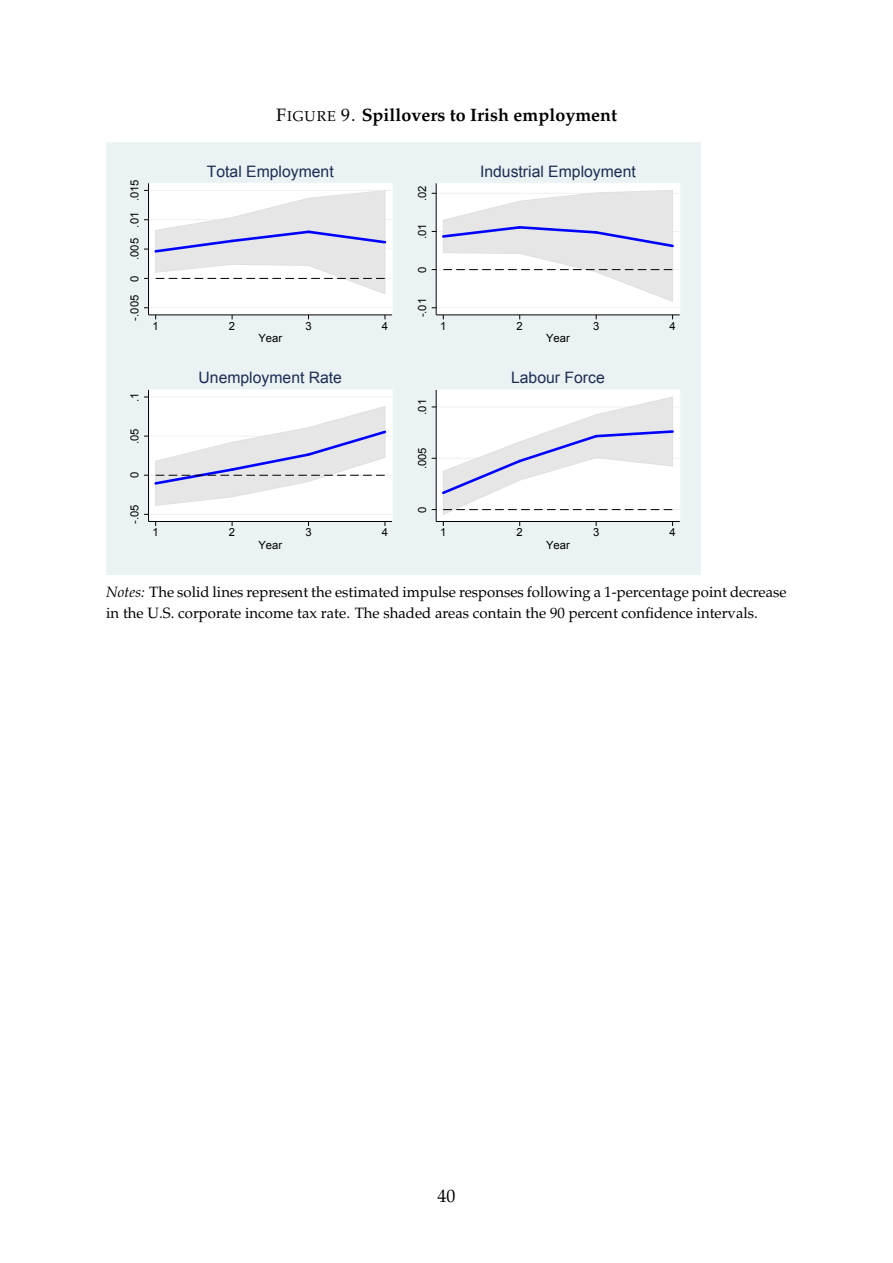
<style>
.page{position:relative;width:893px;height:1263px;background:#fff}
.page>*{position:absolute;margin:0;border:0;box-sizing:border-box;transform-origin:0 0}
.t1{font:700 18px "URW Palladio L";color:#000}
.t2{font:18px "URW Palladio L Roma";color:#000}
.t3{font:15.75px "Arial";color:#1e2d53}
.t4{font:15px/21.6px "URW Palladio L Roma";color:#000}
.t5{font:11.25px "Arial";color:#000}
.s1{font-family:"URW Palladio L Roma";font-weight:400}
.s2{font-family:"URW Palladio L Roma";font-weight:400;font-size:14.4px}
.s3{font-family:"URW Palladio L";font-style:italic}
</style>
<div class="page">
<div style="left:106px;top:143px;width:594px;height:432px;background:#eaf2f3"></div>
<div style="left:148px;top:183px;width:244px;height:132px;background:#fff;border:1px solid #fff"></div>
<hr style="left:149px;top:307px;width:243px;height:1px;background:#eaf2f3">
<hr style="left:149px;top:278px;width:243px;height:1px;background:#eaf2f3">
<hr style="left:149px;top:249px;width:243px;height:1px;background:#eaf2f3">
<hr style="left:149px;top:219px;width:243px;height:1px;background:#eaf2f3">
<hr style="left:149px;top:190px;width:243px;height:1px;background:#eaf2f3">
<hr style="left:148px;top:183px;width:1px;height:132px;background:#000">
<svg style="left:144px;top:190px;width:243px;height:105px"></svg>
<hr style="left:149px;top:315px;width:243px;height:1px;background:#000">
<div style="left:436px;top:183px;width:244px;height:132px;background:#fff;border:1px solid #fff"></div>
<hr style="left:436px;top:307px;width:244px;height:1px;background:#eaf2f3">
<hr style="left:436px;top:269px;width:244px;height:1px;background:#eaf2f3">
<hr style="left:436px;top:231px;width:244px;height:1px;background:#eaf2f3">
<hr style="left:436px;top:193px;width:244px;height:1px;background:#eaf2f3">
<hr style="left:436px;top:183px;width:1px;height:132px;background:#000">
<svg style="left:432px;top:189px;width:242px;height:119px"></svg>
<hr style="left:436px;top:315px;width:244px;height:1px;background:#000">
<div style="left:148px;top:389px;width:244px;height:133px;background:#fff"></div>
<hr style="left:149px;top:514px;width:243px;height:1px;background:#eaf2f3">
<hr style="left:149px;top:475px;width:243px;height:1px;background:#eaf2f3">
<hr style="left:149px;top:436px;width:243px;height:1px;background:#eaf2f3">
<hr style="left:149px;top:396px;width:243px;height:1px;background:#eaf2f3">
<hr style="left:148px;top:390px;width:1px;height:131px;background:#000">
<svg style="left:144px;top:405px;width:243px;height:101px"></svg>
<hr style="left:149px;top:521px;width:243px;height:1px;background:#000">
<div style="left:436px;top:389px;width:244px;height:133px;background:#fff"></div>
<hr style="left:436px;top:509px;width:244px;height:1px;background:#eaf2f3">
<hr style="left:436px;top:458px;width:244px;height:1px;background:#eaf2f3">
<hr style="left:436px;top:406px;width:244px;height:1px;background:#eaf2f3">
<hr style="left:436px;top:390px;width:1px;height:131px;background:#000">
<hr style="left:436px;top:521px;width:244px;height:1px;background:#000">
<svg style="left:432px;top:396px;width:243px;height:130px"></svg>
<p class="t1" style="left:276px;top:109px;width:342px"><span class="s1">F</span><span class="s2">IGURE</span> <span class="s1">9.</span> Spillovers to Irish employment</p>
<p class="t5" style="left:128px;top:260px;width:82px;rotate:-90deg">.005 .01 .015</p>
<p class="t5" style="left:128px;top:321px;width:47px;rotate:-90deg">-.005 0</p>
<p class="t5" style="left:128px;top:402px;width:11px;rotate:-90deg">.1</p>
<p class="t5" style="left:128px;top:444px;width:17px;rotate:-90deg">.05</p>
<p class="t5" style="left:128px;top:478px;width:8px;rotate:-90deg">0</p>
<p class="t5" style="left:128px;top:524px;width:21px;rotate:-90deg">-.05</p>
<p class="t3" style="left:207px;top:162px;width:128px">Total Employment</p>
<p class="t5" style="left:153px;top:319px;width:8px">1</p>
<p class="t5" style="left:229px;top:319px;width:8px">2</p>
<p class="t5" style="left:305px;top:319px;width:8px">3</p>
<p class="t5" style="left:382px;top:319px;width:8px">4</p>
<p class="t5" style="left:258px;top:332px;width:25px">Year</p>
<p class="t3" style="left:199px;top:369px;width:145px">Unemployment Rate</p>
<p class="t5" style="left:153px;top:526px;width:8px">1</p>
<p class="t5" style="left:229px;top:526px;width:8px">2</p>
<p class="t5" style="left:305px;top:526px;width:8px">3</p>
<p class="t5" style="left:382px;top:526px;width:8px">4</p>
<p class="t5" style="left:258px;top:538px;width:25px">Year</p>
<p class="t5" style="left:416px;top:201px;width:17px;rotate:-90deg">.02</p>
<p class="t5" style="left:416px;top:239px;width:17px;rotate:-90deg">.01</p>
<p class="t5" style="left:416px;top:273px;width:8px;rotate:-90deg">0</p>
<p class="t5" style="left:416px;top:317px;width:21px;rotate:-90deg">-.01</p>
<p class="t5" style="left:416px;top:415px;width:17px;rotate:-90deg">.01</p>
<p class="t5" style="left:416px;top:469px;width:23px;rotate:-90deg">.005</p>
<p class="t3" style="left:480px;top:162px;width:157px">Industrial Employment</p>
<p class="t5" style="left:440px;top:319px;width:8px">1</p>
<p class="t5" style="left:517px;top:319px;width:8px">2</p>
<p class="t5" style="left:593px;top:319px;width:8px">3</p>
<p class="t5" style="left:669px;top:319px;width:8px">4</p>
<p class="t5" style="left:546px;top:332px;width:25px">Year</p>
<p class="t3" style="left:511px;top:369px;width:95px">Labour Force</p>
<p class="t5" style="left:416px;top:513px;width:8px;rotate:-90deg">0</p>
<p class="t5" style="left:440px;top:526px;width:8px">1</p>
<p class="t5" style="left:517px;top:526px;width:8px">2</p>
<p class="t5" style="left:593px;top:526px;width:8px">3</p>
<p class="t5" style="left:669px;top:526px;width:8px">4</p>
<p class="t5" style="left:546px;top:538px;width:25px">Year</p>
<p class="t4" style="left:106px;top:583px;width:682px"><span class="s3">Notes:</span> The solid lines represent the estimated impulse responses following a 1-percentage point decrease in the U.S. corporate income tax rate. The shaded areas contain the 90 percent confidence intervals.</p>
<p class="t2" style="left:437px;top:1188px;width:19px">40</p>
</div>
